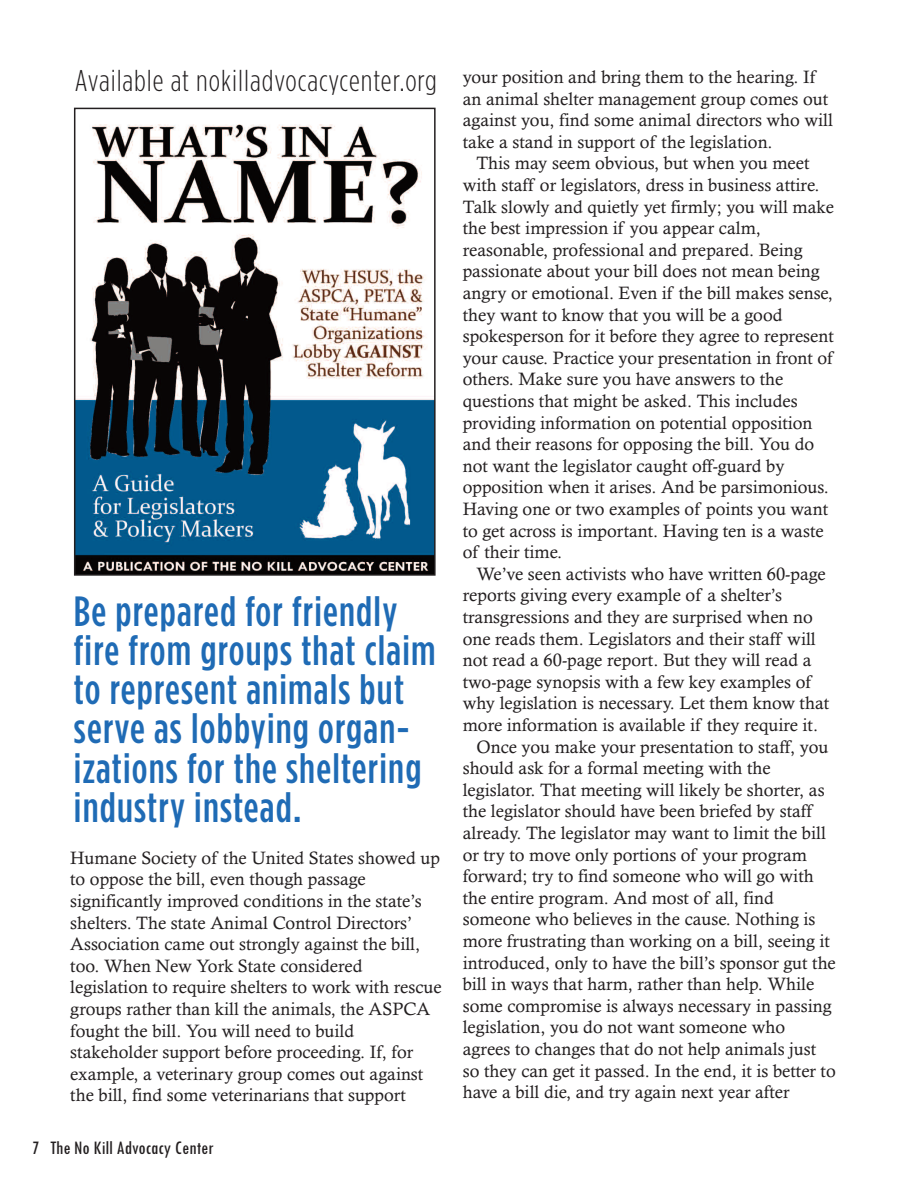
<style>
.page{position:relative;width:918px;height:1188px;background:#fff}
.page>*{position:absolute;margin:0;border:0;box-sizing:border-box;transform-origin:0 0}
.t1{font:500 42.3px/39.2px "Gotham Condensed";letter-spacing:.03em;color:#1f6bb5}
.t2{font:300 29.85px "Gotham Condensed";letter-spacing:.03em;color:#231f20;scale:1.04 1}
.t3{font:500 condensed 19.95px "Tw Cen";color:#231f20}
.t4{font:18px/21.6px "Calisto";color:#231f20}
</style>
<div class="page">
<img style="left:77px;top:124px;width:356px;height:449px">
<div style="left:74px;top:108px;width:362px;height:468px;border:2px solid #231f20"></div>
<h2 class="t2" style="left:75px;top:64px;width:350px">Available at nokilladvocacycenter.org</h2>
<h1 class="t1" style="left:74px;top:592px;width:363px">Be prepared for friendly fire from groups that claim to represent animals but serve as lobbying organ&shy;izations for the sheltering industry instead.</h1>
<p class="t4" style="left:70px;top:847px;width:373px">Humane Society of the United States showed up to oppose the bill, even though passage significantly improved conditions in the state’s shelters. The state Animal Control Directors’ Association came out strongly against the bill, too. When New York State considered legislation to require shelters to work with rescue groups rather than kill the animals, the ASPCA fought the bill. You will need to build stakeholder support before proceeding. If, for example, a veterinary group comes out against the bill, find some veterinarians that support</p>
<p class="t3" style="left:32px;top:1135px;width:184px">7 The No Kill Advocacy Center</p>
<p class="t4" style="left:463px;top:66px;width:372px">your position and bring them to the hearing. If an animal shelter management group comes out against you, find some animal directors who will take a stand in support of the legislation.</p>
<p class="t4" style="left:463px;top:152px;width:373px;text-indent:14px">This may seem obvious, but when you meet with staff or legislators, dress in business attire.<br>Talk slowly and quietly yet firmly; you will make the best impression if you appear calm, reasonable, professional and prepared. Being passionate about your bill does not mean being angry or emotional. Even if the bill makes sense, they want to know that you will be a good spokesperson for it before they agree to represent your cause. Practice your presentation in front of others. Make sure you have answers to the questions that might be asked. This includes providing information on potential opposition and their reasons for opposing the bill. You do not want the legislator caught off-guard by opposition when it arises. And be parsimonious.<br>Having one or two examples of points you want to get across is important. Having ten is a waste of their time.</p>
<p class="t4" style="left:477px;top:563px;width:351px">We’ve seen activists who have written 60-page</p>
<p class="t4" style="left:463px;top:584px;width:321px">reports giving every example of a shelter’s</p>
<p class="t4" style="left:463px;top:606px;width:352px">transgressions and they are surprised when no</p>
<p class="t4" style="left:463px;top:628px;width:355px">one reads them. Legislators and their staff will</p>
<p class="t4" style="left:463px;top:649px;width:350px">not read a 60-page report. But they will read a</p>
<p class="t4" style="left:463px;top:671px;width:350px">two-page synopsis with a few key examples of</p>
<p class="t4" style="left:463px;top:692px;width:368px">why legislation is necessary. Let them know that</p>
<p class="t4" style="left:463px;top:714px;width:357px">more information is available if they require it.</p>
<p class="t4" style="left:477px;top:736px;width:353px">Once you make your presentation to staff, you</p>
<p class="t4" style="left:463px;top:757px;width:309px">should ask for a formal meeting with the</p>
<p class="t4" style="left:463px;top:779px;width:363px">legislator. That meeting will likely be shorter, as</p>
<p class="t4" style="left:463px;top:800px;width:351px">the legislator should have been briefed by staff</p>
<p class="t4" style="left:463px;top:822px;width:365px">already. The legislator may want to limit the bill</p>
<p class="t4" style="left:463px;top:844px;width:346px">or try to move only portions of your program</p>
<p class="t4" style="left:463px;top:865px;width:352px">forward; try to find someone who will go with</p>
<p class="t4" style="left:463px;top:887px;width:313px">the entire program. And most of all, find</p>
<p class="t4" style="left:463px;top:908px;width:354px">someone who believes in the cause. Nothing is</p>
<p class="t4" style="left:463px;top:930px;width:369px">more frustrating than working on a bill, seeing it</p>
<p class="t4" style="left:463px;top:952px;width:375px">introduced, only to have the bill’s sponsor gut the</p>
<p class="t4" style="left:463px;top:973px;width:353px">bill in ways that harm, rather than help. While</p>
<p class="t4" style="left:463px;top:995px;width:370px">some compromise is always necessary in passing</p>
<p class="t4" style="left:463px;top:1016px;width:324px">legislation, you do not want someone who</p>
<p class="t4" style="left:463px;top:1038px;width:355px">agrees to changes that do not help animals just</p>
<p class="t4" style="left:463px;top:1060px;width:375px">so they can get it passed. In the end, it is better to</p>
<p class="t4" style="left:463px;top:1081px;width:328px">have a bill die, and try again next year after</p>
</div>
